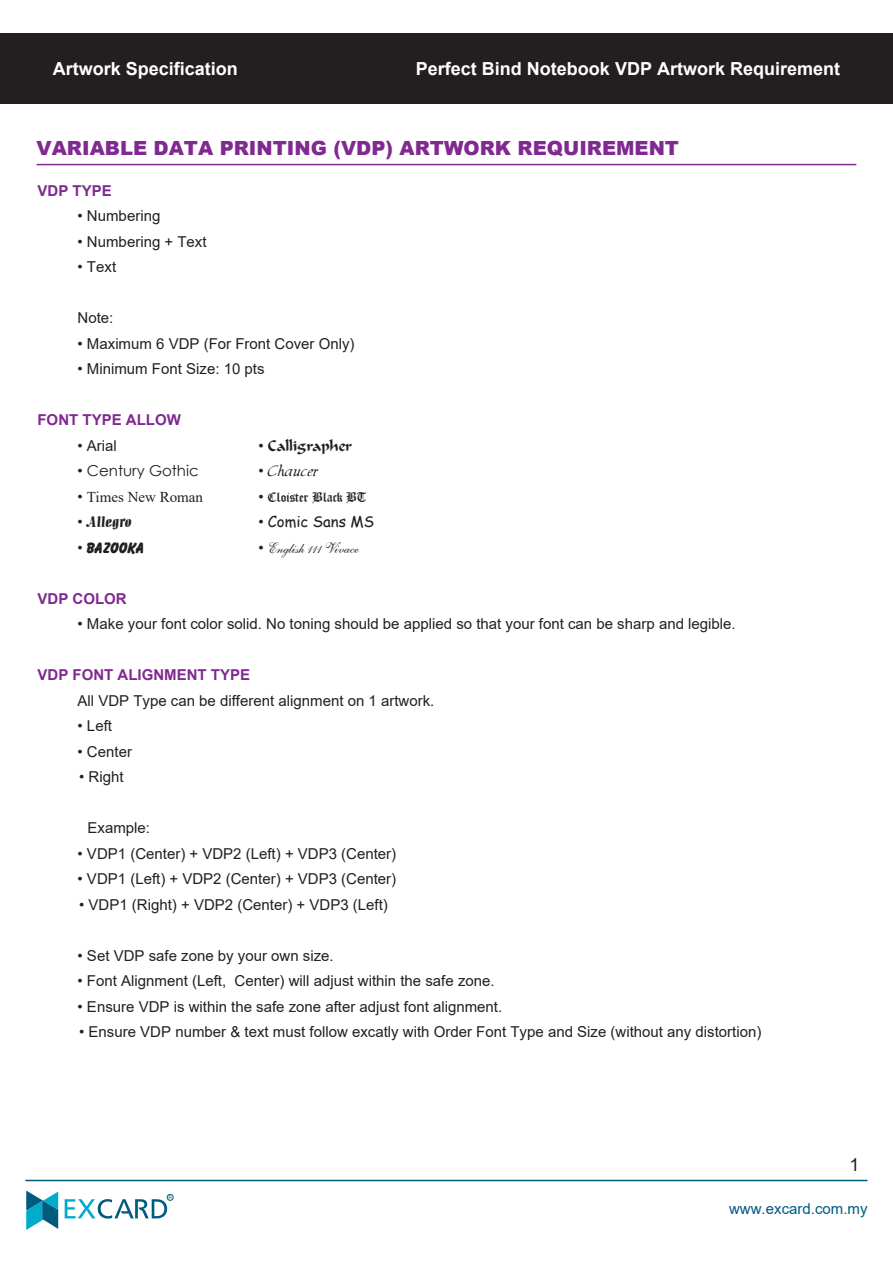
<style>
.page{position:relative;width:893px;height:1263px;background:#fff}
.page>*{position:absolute;margin:0;border:0;box-sizing:border-box;transform-origin:0 0}
.t1{font:900 19.5px "Arial";color:#802990}
.t2{font:700 18px "Arial";color:#fff}
.t3{font:18px "Arial";color:#231f20}
.t4{font:15px "Arial";color:#231f20}
.t5{font:700 15px "Arial";color:#802990}
.t6{font:15px "Arial";color:#005b7f}
.t7{font:15px "English 111 Vivace BT";color:#231f20}
.t8{font:15px "Cloister Black BT";color:#231f20}
.t9{font:15px "Century Gothic";color:#231f20}
.t10{font:15px "Times New Roman";color:#231f20}
.t11{font:15px "Calligrapher";color:#231f20}
.t12{font:15px "Comic Sans MS";color:#231f20}
.t13{font:15px "Allegro BT";color:#231f20}
.t14{font:15px "Bazooka";color:#231f20}
.t15{font:15px "Chaucer";color:#231f20}
.t16{font:4.8px "Arial";color:#005b7f}
.s1{font-family:"Arial"}
</style>
<div class="page">
<svg style="left:26px;top:1190px;width:32px;height:40px"></svg>
<svg style="left:65px;top:1194px;width:108px;height:24px"></svg>
<div style="left:0;top:33px;width:893px;height:71px;background:#231f20"></div>
<hr style="left:25px;top:1180px;width:842px;height:1px;background:#005b7f">
<hr style="left:37px;top:164px;width:819px;height:1px;background:#802990">
<p class="t2" style="left:53px;top:56px;width:187px">Artwork Specification</p>
<p class="t2" style="left:416px;top:56px;width:426px">Perfect Bind Notebook VDP Artwork Requirement</p>
<h1 class="t1" style="left:37px;top:134px;width:644px">VARIABLE DATA PRINTING (VDP) ARTWORK REQUIREMENT</h1>
<p class="t5" style="left:37px;top:180px;width:76px">VDP TYPE</p>
<p class="t4" style="left:78px;top:206px;width:84px">• Numbering</p>
<p class="t4" style="left:78px;top:231px;width:131px">• Numbering + Text</p>
<p class="t4" style="left:78px;top:257px;width:40px">• Text</p>
<p class="t4" style="left:78px;top:308px;width:37px">Note:</p>
<p class="t4" style="left:78px;top:333px;width:278px">• Maximum 6 VDP (For Front Cover Only)</p>
<p class="t4" style="left:78px;top:359px;width:188px">• Minimum Font Size: 10 pts</p>
<p class="t5" style="left:37px;top:409px;width:145px">FONT TYPE ALLOW</p>
<p class="t4" style="left:78px;top:435px;width:41px">• Arial</p>
<p class="t9" style="left:78px;top:460px;width:123px"><span class="s1">•</span> Century Gothic</p>
<p class="t10" style="left:78px;top:486px;width:127px"><span class="s1">•</span> Times New Roman</p>
<p class="t13" style="left:78px;top:513px;width:56px"><span class="s1">•</span> Allegro</p>
<p class="t14" style="left:78px;top:539px;width:68px"><span class="s1">•</span> BAZOOKA</p>
<p class="t5" style="left:37px;top:588px;width:91px">VDP COLOR</p>
<p class="t4" style="left:78px;top:614px;width:660px">• Make your font color solid. No toning should be applied so that your font can be sharp and legible.</p>
<p class="t5" style="left:37px;top:664px;width:214px">VDP FONT ALIGNMENT TYPE</p>
<p class="t4" style="left:78px;top:690px;width:358px">All VDP Type can be different alignment on 1 artwork.</p>
<p class="t4" style="left:78px;top:716px;width:36px">• Left</p>
<p class="t4" style="left:78px;top:741px;width:56px">• Center</p>
<p class="t4" style="left:79px;top:767px;width:46px">• Right</p>
<p class="t4" style="left:88px;top:818px;width:64px">Example:</p>
<p class="t4" style="left:78px;top:843px;width:320px">• VDP1 (Center) + VDP2 (Left) + VDP3 (Center)</p>
<p class="t4" style="left:78px;top:869px;width:320px">• VDP1 (Left) + VDP2 (Center) + VDP3 (Center)</p>
<p class="t4" style="left:79px;top:894px;width:310px">• VDP1 (Right) + VDP2 (Center) + VDP3 (Left)</p>
<p class="t4" style="left:78px;top:945px;width:258px">• Set VDP safe zone by your own size.</p>
<p class="t4" style="left:78px;top:971px;width:419px">• Font Alignment (Left, Center) will adjust within the safe zone.</p>
<p class="t4" style="left:78px;top:996px;width:426px">• Ensure VDP is within the safe zone after adjust font alignment.</p>
<p class="t4" style="left:79px;top:1022px;width:684px">• Ensure VDP number &amp; text must follow excatly with Order Font Type and Size (without any distortion)</p>
<p class="t11" style="left:258px;top:437px;width:95px"><span class="s1">•</span> Calligrapher</p>
<p class="t15" style="left:258px;top:462px;width:62px"><span class="s1">•</span> Chaucer</p>
<p class="t8" style="left:258px;top:488px;width:110px"><span class="s1">•</span> Cloister Black BT</p>
<p class="t12" style="left:258px;top:511px;width:117px"><span class="s1">•</span> Comic Sans MS</p>
<p class="t7" style="left:258px;top:539px;width:102px"><span class="s1">•</span> English 111 Vivace</p>
<p class="t16" style="left:169px;top:1194px;width:5px">R</p>
<p class="t3" style="left:849px;top:1152px;width:12px">1</p>
<p class="t6" style="left:729px;top:1198px;width:140px">www.excard.com.my</p>
</div>
